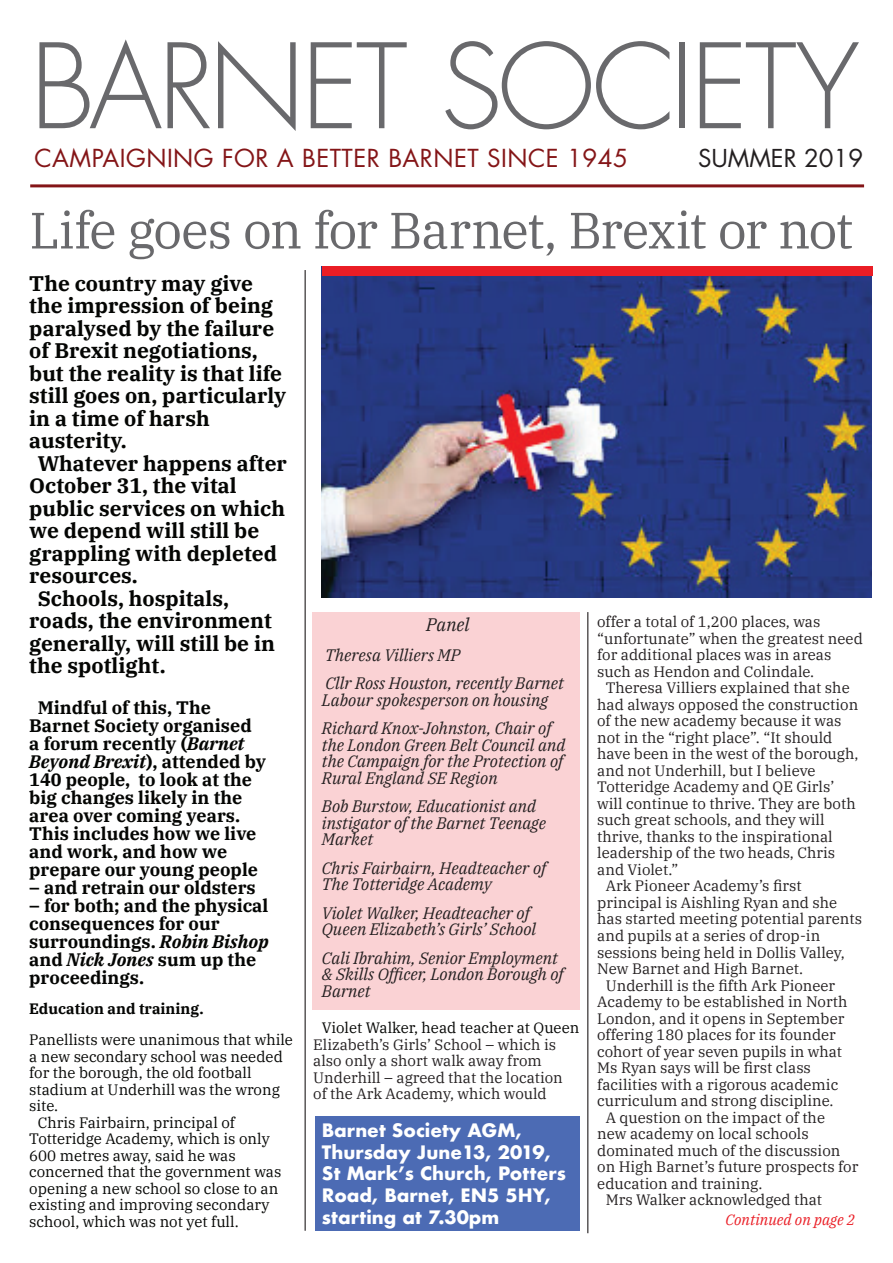
<style>
.page{position:relative;width:893px;height:1263px;background:#fff}
.page>*{position:absolute;margin:0;border:0;box-sizing:border-box;transform-origin:0 0}
.t1{font:300 114px "Futura Std";letter-spacing:-.035em;color:#69696c}
.t2{font:51px "IBM Plex Serif";letter-spacing:-.035em;color:#69696c}
.t3{font:24.15px "Futura Std";letter-spacing:.02em;color:#841517}
.t4{font:24px "Futura Std";color:#231f20}
.t5{font:700 21px "IBM Plex Serif";color:#040503}
.t6{font:700 18px/18px "IBM Plex Serif";color:#040503}
.t7{font:700 18px/21.6px "Futura";color:#fff}
.t8{font:italic 18px "IBM Plex Serif";color:#231f20}
.t9{font:italic 16.5px/16.5px "IBM Plex Serif";color:#231f20}
.t10{font:15px/16.5px "IBM Plex Serif";color:#231f20}
.t11{font:15px "IBM Plex Serif";color:#040503}
.t12{font:700 15px "IBM Plex Serif";color:#040503}
.t13{font:italic 15px "IBM Plex Serif";color:#ea1d25}
.s1{font-style:italic}
</style>
<div class="page">
<hr style="left:30px;top:184px;width:834px;height:3px;background:#841517">
<hr style="left:305px;top:270px;width:1px;height:961px;background:#231f20">
<hr style="left:587px;top:612px;width:1px;height:621px;background:#231f20">
<div style="left:315px;top:1116px;width:264px;height:115px;background:#4c6bb4"></div>
<img style="left:322px;top:276px;width:550px;height:322px">
<div style="left:322px;top:266px;width:551px;height:10px;background:#ea1d25"></div>
<div style="left:312px;top:612px;width:267px;height:398px;background:#fad2d4"></div>
<h1 class="t1" style="left:30px;top:18px;width:831px">BARNET SOCIETY</h1>
<h3 class="t3" style="left:34px;top:142px;width:595px">CAMPAIGNING FOR A BETTER BARNET SINCE 1945</h3>
<h3 class="t4" style="left:698px;top:142px;width:167px">SUMMER 2019</h3>
<h2 class="t2" style="left:29px;top:191px;width:826px">Life goes on for Barnet, Brexit or not</h2>
<h3 class="t5" style="left:29px;top:267px;width:225px">The country may give</h3>
<h3 class="t5" style="left:29px;top:289px;width:245px">the impression of being</h3>
<h3 class="t5" style="left:29px;top:312px;width:246px">paralysed by the failure</h3>
<h3 class="t5" style="left:29px;top:334px;width:230px">of Brexit negotiations,</h3>
<h3 class="t5" style="left:29px;top:357px;width:254px">but the reality is that life</h3>
<h3 class="t5" style="left:29px;top:379px;width:259px">still goes on, particularly</h3>
<h3 class="t5" style="left:29px;top:402px;width:182px">in a time of harsh</h3>
<h3 class="t5" style="left:29px;top:424px;width:99px">austerity.</h3>
<h3 class="t5" style="left:38px;top:447px;width:251px">Whatever happens after</h3>
<h3 class="t5" style="left:29px;top:469px;width:209px">October 31, the vital</h3>
<h3 class="t5" style="left:29px;top:491px;width:257px">public services on which</h3>
<h3 class="t5" style="left:29px;top:514px;width:232px">we depend will still be</h3>
<h3 class="t5" style="left:29px;top:536px;width:249px">grappling with depleted</h3>
<h3 class="t5" style="left:29px;top:559px;width:110px">resources.</h3>
<h3 class="t5" style="left:38px;top:581px;width:193px">Schools, hospitals,</h3>
<h3 class="t5" style="left:29px;top:604px;width:244px">roads, the environment</h3>
<h3 class="t5" style="left:29px;top:626px;width:247px">generally, will still be in</h3>
<h3 class="t5" style="left:29px;top:649px;width:138px">the spotlight.</h3>
<p class="t6" style="left:29px;top:697px;width:238px;text-indent:8px">Mindful of this, The<br>Barnet Society organised a forum recently (<span class="s1">Barnet<br>Beyond Brexit</span>), attended by<br>140 people, to look at the big changes likely in the area over coming years.<br>This includes how we live and work, and how we prepare our young people</p>
<p class="t6" style="left:29px;top:877px;width:228px">– and retrain our oldsters</p>
<p class="t6" style="left:29px;top:895px;width:241px">– for both; and the physical consequences for our surroundings. <span class="s1">Robin Bishop </span>and <span class="s1">Nick Jones</span> sum up the proceedings.</p>
<p class="t12" style="left:29px;top:996px;width:176px">Education and training.</p>
<p class="t11" style="left:29px;top:1028px;width:265px">Panellists were unanimous that while</p>
<p class="t11" style="left:29px;top:1045px;width:255px">a new secondary school was needed</p>
<p class="t11" style="left:29px;top:1061px;width:224px">for the borough, the old football</p>
<p class="t11" style="left:29px;top:1078px;width:252px">stadium at Underhill was the wrong</p>
<p class="t11" style="left:29px;top:1094px;width:31px">site.</p>
<p class="t11" style="left:38px;top:1111px;width:199px">Chris Fairbairn, principal of</p>
<p class="t11" style="left:29px;top:1127px;width:242px">Totteridge Academy, which is only</p>
<p class="t11" style="left:29px;top:1144px;width:208px">600 metres away, said he was</p>
<p class="t11" style="left:29px;top:1160px;width:254px">concerned that the government was</p>
<p class="t11" style="left:29px;top:1177px;width:251px">opening a new school so close to an</p>
<p class="t11" style="left:29px;top:1193px;width:242px">existing and improving secondary</p>
<p class="t11" style="left:29px;top:1210px;width:211px">school, which was not yet full.</p>
<p class="t10" style="left:597px;top:613px;width:225px">offer a total of 1,200 places, was</p>
<p class="t10" style="left:597px;top:629px;width:267px">“unfortunate” when the greatest need</p>
<p class="t10" style="left:597px;top:646px;width:236px">for additional places was in areas</p>
<p class="t10" style="left:597px;top:662px;width:219px">such as Hendon and Colindale.</p>
<p class="t10" style="left:606px;top:679px;width:245px">Theresa Villiers explained that she</p>
<p class="t10" style="left:597px;top:695px;width:263px">had always opposed the construction</p>
<p class="t10" style="left:597px;top:712px;width:246px">of the new academy because it was</p>
<p class="t10" style="left:597px;top:728px;width:237px">not in the “right place”. “It should</p>
<p class="t10" style="left:597px;top:745px;width:263px">have been in the west of the borough,</p>
<p class="t10" style="left:597px;top:761px;width:220px">and not Underhill, but I believe</p>
<p class="t10" style="left:597px;top:778px;width:239px">Totteridge Academy and QE Girls’</p>
<p class="t10" style="left:597px;top:794px;width:260px">will continue to thrive. They are both</p>
<p class="t10" style="left:597px;top:811px;width:229px">such great schools, and they will</p>
<p class="t10" style="left:597px;top:827px;width:237px">thrive, thanks to the inspirational</p>
<p class="t10" style="left:597px;top:844px;width:239px">leadership of the two heads, Chris</p>
<p class="t10" style="left:597px;top:860px;width:83px">and Violet.”</p>
<p class="t10" style="left:606px;top:877px;width:197px">Ark Pioneer Academy’s first</p>
<p class="t10" style="left:597px;top:893px;width:241px">principal is Aishling Ryan and she</p>
<p class="t10" style="left:597px;top:910px;width:266px">has started meeting potential parents</p>
<p class="t10" style="left:597px;top:926px;width:225px">and pupils at a series of drop-in</p>
<p class="t10" style="left:597px;top:943px;width:249px">sessions being held in Dollis Valley,</p>
<p class="t10" style="left:597px;top:959px;width:207px">New Barnet and High Barnet.</p>
<p class="t10" style="left:606px;top:976px;width:231px">Underhill is the fifth Ark Pioneer</p>
<p class="t10" style="left:597px;top:992px;width:252px">Academy to be established in North</p>
<p class="t10" style="left:597px;top:1009px;width:249px">London, and it opens in September</p>
<p class="t10" style="left:597px;top:1025px;width:240px">offering 180 places for its founder</p>
<p class="t10" style="left:597px;top:1042px;width:246px">cohort of year seven pupils in what</p>
<p class="t10" style="left:597px;top:1058px;width:215px">Ms Ryan says will be first class</p>
<p class="t10" style="left:597px;top:1075px;width:243px">facilities with a rigorous academic</p>
<p class="t10" style="left:597px;top:1091px;width:238px">curriculum and strong discipline.</p>
<p class="t10" style="left:606px;top:1108px;width:221px">A question on the impact of the</p>
<p class="t10" style="left:597px;top:1124px;width:213px">new academy on local schools</p>
<p class="t10" style="left:597px;top:1141px;width:245px">dominated much of the discussion</p>
<p class="t10" style="left:597px;top:1157px;width:263px">on High Barnet’s future prospects for</p>
<p class="t10" style="left:597px;top:1174px;width:167px">education and training.</p>
<p class="t10" style="left:606px;top:1190px;width:218px">Mrs Walker acknowledged that</p>
<p class="t13" style="left:725px;top:1208px;width:131px">Continued on page 2</p>
<p class="t8" style="left:426px;top:610px;width:45px">Panel</p>
<p class="t9" style="left:325px;top:639px;width:241px;line-height:28.5px">Theresa Villiers MP<br>Cllr Ross Houston, recently Barnet</p>
<p class="t9" style="left:322px;top:684px;width:231px;line-height:28.5px">Labour spokesperson on housing<br>Richard Knox-Johnston, Chair of</p>
<p class="t9" style="left:322px;top:735px;width:245px">the London Green Belt Council and the Campaign for the Protection of<br>Rural England SE Region</p>
<p class="t9" style="left:322px;top:796px;width:226px">Bob Burstow, Educationist and instigator of the Barnet Teenage<br>Market</p>
<p class="t9" style="left:322px;top:858px;width:226px">Chris Fairbairn, Headteacher of<br>The Totteridge Academy</p>
<p class="t9" style="left:322px;top:903px;width:216px">Violet Walker, Headteacher of<br>Queen Elizabeth’s Girls’ School</p>
<p class="t9" style="left:322px;top:948px;width:243px">Cali Ibrahim, Senior Employment &amp; Skills Officer, London Borough of<br>Barnet</p>
<p class="t11" style="left:322px;top:1016px;width:259px">Violet Walker, head teacher at Queen</p>
<p class="t10" style="left:313px;top:1035px;width:251px">Elizabeth’s Girls’ School – which is also only a short walk away from Underhill – agreed that the location of the Ark Academy, which would</p>
<p class="t7" style="left:322px;top:1120px;width:245px">Barnet Society AGM,<br>Thursday June13, 2019,<br>St Mark’s Church, Potters<br>Road, Barnet, EN5 5HY, starting at 7.30pm</p>
</div>
